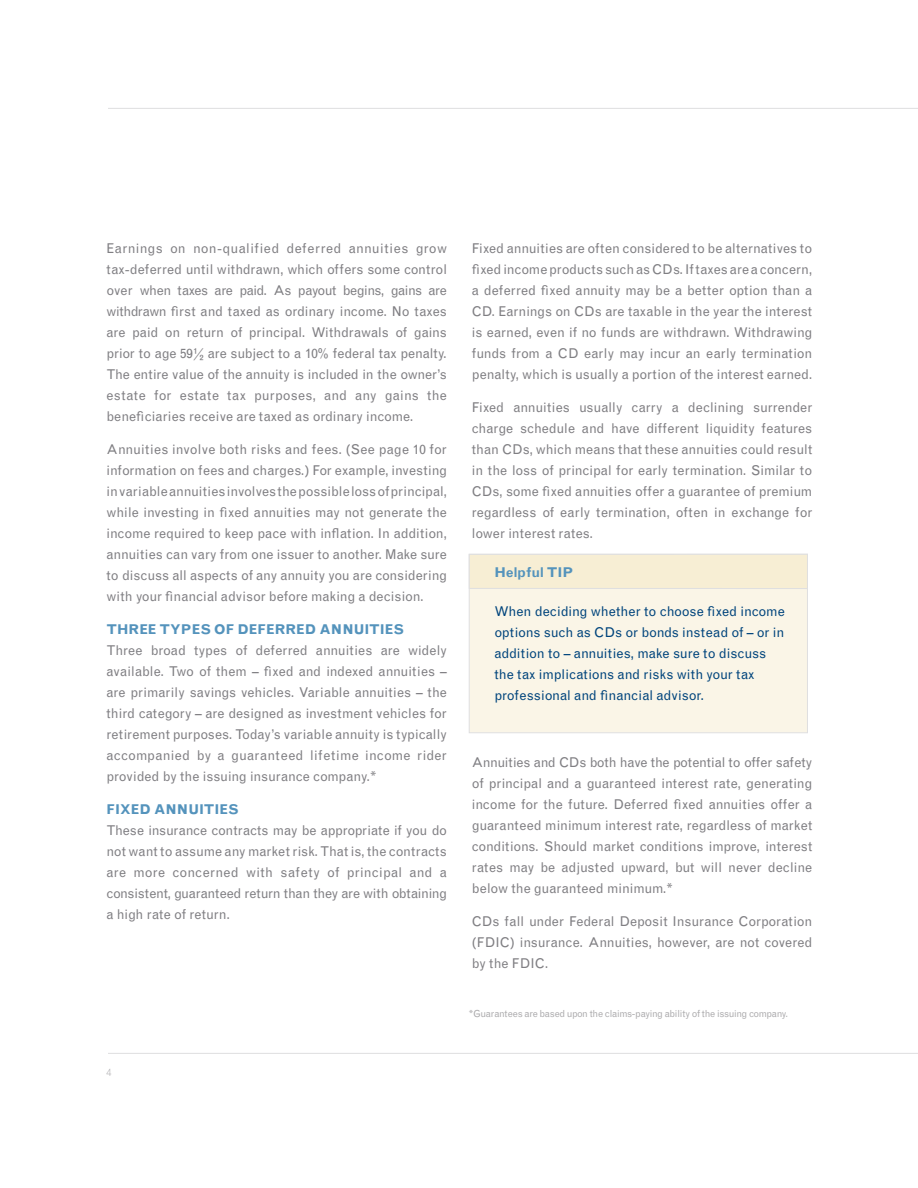
<style>
.page{position:relative;width:918px;height:1188px;background:#fff}
.page>*{position:absolute;margin:0;border:0;box-sizing:border-box;transform-origin:0 0}
.t1{font:13.5px/21px "Grotesque MTRJ Corrected";color:#807f83;text-align:justify}
.t2{font:13.5px/21px "Grotesque MTRJ Corrected";color:#00447c}
.t3{font:700 13.5px "Grotesque MTRJ Corrected";color:#5493bc}
.t4{font:300 10.5px "Grotesque MTRJ Corrected";color:#a09fa2}
.t5{font:9.75px "Grotesque MTRJ Corrected";letter-spacing:-.03em;color:#adacae}
</style>
<div class="page">
<div style="left:469px;top:554px;width:339px;height:179px;background:#faf5e7;border:1px solid #dfdfe0"></div>
<div style="left:469px;top:554px;width:338px;height:35px;background:#f7eed4"></div>
<div style="left:469px;top:554px;width:339px;height:35px;border:1px solid #dfdfe0"></div>
<hr style="left:108px;top:1053px;width:810px;height:1px;background:#dfdfe0">
<hr style="left:108px;top:108px;width:810px;height:1px;background:#dfdfe0">
<p class="t1" style="left:106px;top:238px;width:342px">Earnings on non-qualified deferred annuities grow tax-deferred until withdrawn, which offers some control over when taxes are paid. As payout begins, gains are withdrawn first and taxed as ordinary income. N o taxes are paid on return of principal. Withdrawals of gains prior to age 59½ are subject to a 10% federal tax penalty.<br>The entire value of the annuity is included in the owner’s estate for estate tax purposes, and any gains the beneficiaries receive are taxed as ordinary income.</p>
<p class="t1" style="left:106px;top:439px;width:342px">Annuities involve both risks and fees. (See page 10 for information on fees and charges.) For example, investing in variable annuities involves the possible loss of principal, while investing in fixed annuities may not generate the income required to keep pace with inflation. In addition, annuities can vary from one issuer to another. Make sure to discuss all aspects of any annuity you are considering with your financial advisor before making a decision.</p>
<p class="t3" style="left:106px;top:621px;width:299px">THREE TYPES OF DEFERRED ANNU ITIES</p>
<p class="t1" style="left:106px;top:640px;width:342px">Three broad types of deferred annuities are widely available. Two of them – fixed and indexed annuities – are primarily savings vehicles. Variable annuities – the third category – are designed as investment vehicles for retirement purposes. Today’s variable annuity is typically accompanied by a guaranteed lifetime income rider provided by the issuing insurance company.*</p>
<p class="t3" style="left:106px;top:801px;width:134px">FIXED ANNU ITIES</p>
<p class="t1" style="left:106px;top:820px;width:342px">These insurance contracts may be appropriate if you do not want to assume any market risk. That is, the contracts are more concerned with safety of principal and a consistent, guaranteed return than they are with obtaining a high rate of return.</p>
<p class="t4" style="left:106px;top:1066px;width:7px">4</p>
<p class="t1" style="left:472px;top:238px;width:342px">Fixed annuities are often considered to be alternatives to fixed income products such as CDs. If taxes are a concern, a deferred fixed annuity may be a better option than a CD. Earnings on CDs are taxable in the year the interest is earned, even if no funds are withdrawn. Withdrawing funds from a CD early may incur an early termination penalty, which is usually a portion of the interest earned.</p>
<p class="t1" style="left:472px;top:397px;width:342px">Fixed annuities usually carry a declining surrender charge schedule and have different liquidity features than CDs, which means that these annuities could result in the loss of principal for early termination. Similar to CDs, some fixed annuities offer a guarantee of premium regardless of early termination, often in exchange for lower interest rates.</p>
<p class="t3" style="left:472px;top:564px;width:12px">H</p>
<p class="t3" style="left:506px;top:564px;width:51px">ELPFUL TIP</p>
<p class="t2" style="left:494px;top:601px;width:292px">When deciding whether to choose fixed income options such as CDs or bonds instead of – or in addition to – annuities, make sure to discuss the tax implications and risks with your tax professional and financial advisor.</p>
<p class="t1" style="left:472px;top:752px;width:342px">Annuities and CDs both have the potential to offer safety of principal and a guaranteed interest rate, generating income for the future. Deferred fixed annuities offer a guaranteed minimum interest rate, regardless of market conditions. Should market conditions improve, interest rates may be adjusted upward, but will never decline below the guaranteed minimum.*</p>
<p class="t1" style="left:472px;top:911px;width:342px">CDs fall under Federal Deposit Insurance Corporation (FD IC) insurance. Annuities, however, are not covered by the FD IC.</p>
<p class="t5" style="left:469px;top:1008px;width:321px">*Guarantees are based upon the claims-paying ability of the issuing company.</p>
</div>
